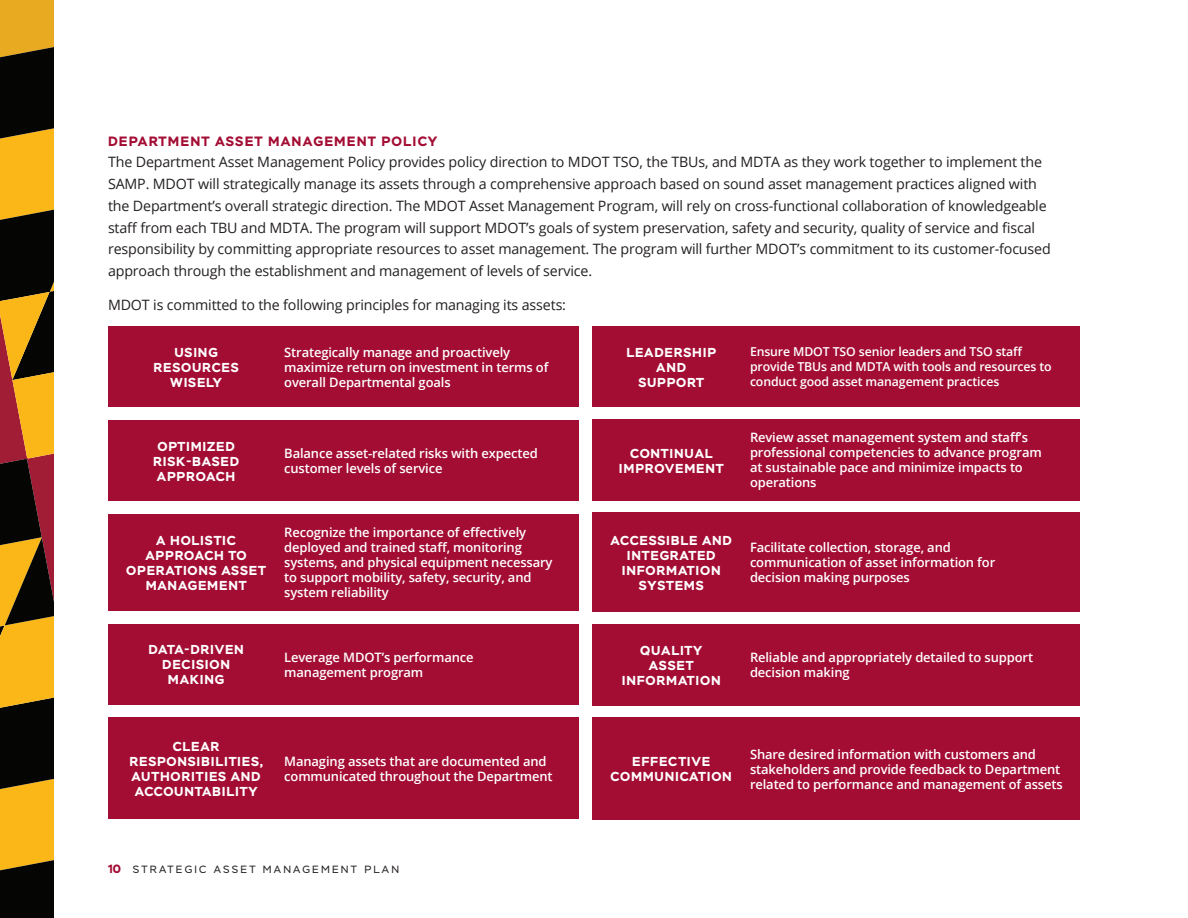
<style>
.page{position:relative;width:1188px;height:918px;background:#fff}
.page>*{position:absolute;margin:0;border:0;box-sizing:border-box;transform-origin:0 0}
.Body_copy{font:14.25px/21.8px "Open Sans";letter-spacing:-.01em;color:#231f20}
.H2_no_space_after{font:700 13.5px "Stem";letter-spacing:.085em;color:#a30c33}
.Table_S-M-L{font:600 12.9px/15px "Open Sans";letter-spacing:-.01em;color:#fff}
.Table_S-M-L-2{font:700 12.9px/15px "Stem";letter-spacing:.06em;color:#fff;text-align:center}
.Table_S-M-L-3{font:600 12.3px/15px "Open Sans";letter-spacing:-.01em;color:#fff}
.t1{font:10.5px "Stem";letter-spacing:.21em;color:#231f20}
.s1{font-weight:700;font-size:12px;color:#a30c33}
</style>
<div class="page">
<svg style="left:0;top:0;width:54px;height:918px;background:#825812"></svg>
<div style="left:108px;top:326px;width:471px;height:81px;background:#a30c33"></div>
<div style="left:108px;top:514px;width:471px;height:97px;background:#a30c33"></div>
<div style="left:108px;top:420px;width:471px;height:81px;background:#a30c33"></div>
<div style="left:108px;top:624px;width:471px;height:81px;background:#a30c33"></div>
<div style="left:592px;top:326px;width:488px;height:81px;background:#a30c33"></div>
<div style="left:592px;top:513px;width:488px;height:99px;background:#a30c33"></div>
<div style="left:108px;top:717px;width:471px;height:102px;background:#a30c33"></div>
<div style="left:592px;top:419px;width:488px;height:82px;background:#a30c33"></div>
<div style="left:592px;top:624px;width:488px;height:82px;background:#a30c33"></div>
<div style="left:592px;top:717px;width:488px;height:103px;background:#a30c33"></div>
<p class="H2_no_space_after" style="left:108px;top:132px;width:331px">DEPARTMENT ASSET MANAGEMENT POLICY</p>
<p class="Body_copy" style="left:108px;top:151px;width:944px">The Department Asset Management Policy provides policy direction to MDOT TSO, the TBUs, and MDTA as they work together to implement the SAMP. MDOT will strategically manage its assets through a comprehensive approach based on sound asset management practices aligned with the Department’s overall strategic direction. The MDOT Asset Management Program, will rely on cross-functional collaboration of knowledgeable staff from each TBU and MDTA. The program will support MDOT’s goals of system preservation, safety and security, quality of service and fiscal responsibility by committing appropriate resources to asset management. The program will further MDOT’s commitment to its customer-focused approach through the establishment and management of levels of service.</p>
<p class="Body_copy" style="left:108px;top:293px;width:460px">MDOT is committed to the following principles for managing its assets:</p>
<p class="Table_S-M-L" style="left:284px;top:344px;width:266px">Strategically manage and proactively maximize return on investment in terms of overall Departmental goals</p>
<p class="Table_S-M-L-3" style="left:750px;top:344px;width:303px">Ensure MDOT TSO senior leaders and TSO staff provide TBUs and MDTA with tools and resources to conduct good asset management practices</p>
<p class="Table_S-M-L-2" style="left:153px;top:345px;width:87px">USING<br>RESOURCES<br>WISELY</p>
<p class="Table_S-M-L-2" style="left:626px;top:345px;width:91px">LEADERSHIP<br>AND<br>SUPPORT</p>
<p class="Table_S-M-L-2" style="left:153px;top:439px;width:87px">OPTIMIZED<br>RISK-BASED<br>APPROACH</p>
<p class="Table_S-M-L" style="left:284px;top:446px;width:255px">Balance asset-related risks with expected customer levels of service</p>
<p class="Table_S-M-L-2" style="left:126px;top:533px;width:141px">A HOLISTIC<br>APPROACH TO<br>OPERATIONS ASSET<br>MANAGEMENT</p>
<p class="Table_S-M-L-2" style="left:148px;top:642px;width:97px">DATA-DRIVEN<br>DECISION<br>MAKING</p>
<p class="Table_S-M-L" style="left:284px;top:525px;width:270px">Recognize the importance of effectively deployed and trained staff, monitoring systems, and physical equipment necessary to support mobility, safety, security, and system reliability</p>
<p class="Table_S-M-L" style="left:284px;top:649px;width:191px">Leverage MDOT’s performance management program</p>
<p class="Table_S-M-L-2" style="left:129px;top:739px;width:135px">CLEAR<br>RESPONSIBILITIES,<br>AUTHORITIES AND<br>ACCOUNTABILITY</p>
<p class="Table_S-M-L" style="left:284px;top:753px;width:270px">Managing assets that are documented and communicated throughout the Department</p>
<p class="t1" style="left:108px;top:864px;width:293px"><span class="s1">10</span> STRATEGIC ASSET MANAGEMENT PLAN</p>
<p class="Table_S-M-L-2" style="left:619px;top:446px;width:106px">CONTINUAL<br>IMPROVEMENT</p>
<p class="Table_S-M-L-2" style="left:611px;top:533px;width:123px">ACCESSIBLE AND<br>INTEGRATED<br>INFORMATION<br>SYSTEMS</p>
<p class="Table_S-M-L" style="left:750px;top:430px;width:293px">Review asset management system and staff’s professional competencies to advance program at sustainable pace and minimize impacts to operations</p>
<p class="Table_S-M-L" style="left:750px;top:540px;width:247px">Facilitate collection, storage, and communication of asset information for decision making purposes</p>
<p class="Table_S-M-L-2" style="left:622px;top:643px;width:100px">QUALITY<br>ASSET<br>INFORMATION</p>
<p class="Table_S-M-L" style="left:750px;top:650px;width:285px">Reliable and appropriately detailed to support decision making</p>
<p class="Table_S-M-L-2" style="left:611px;top:754px;width:123px">EFFECTIVE<br>COMMUNICATION</p>
<p class="Table_S-M-L" style="left:750px;top:746px;width:314px">Share desired information with customers and stakeholders and provide feedback to Department related to performance and management of assets</p>
</div>
